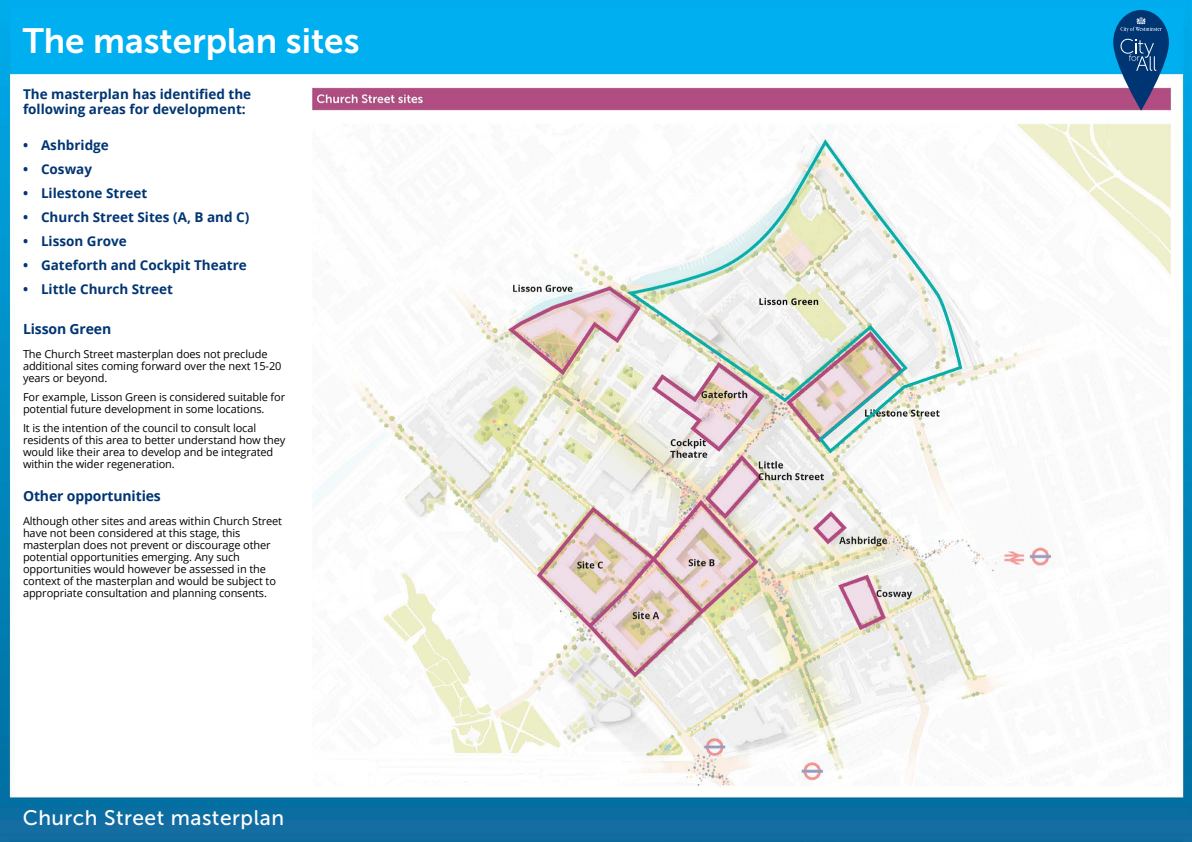
<style>
.page{position:relative;width:1192px;height:842px;background:#fff}
.page>*{position:absolute;margin:0;border:0;box-sizing:border-box;transform-origin:0 0}
.t1{font:35px "Museo Sans 700";color:#fff}
.t2{font:21px "Museo Sans 500";letter-spacing:.025em;color:#fff}
.t3{font:700 14px "Open Sans";letter-spacing:-.01em;color:#003573}
.t4{font:700 13.5px/14.5px "Open Sans";color:#003573}
.t5{font:11px/12px "Open Sans";letter-spacing:-.01em;color:#000}
</style>
<div class="page">
<img style="left:0;top:0;width:1192px;height:842px">
<svg style="left:1113px;top:10px;width:56px;height:101px;background:#3b5d93"></svg>
<h1 class="t1" style="left:23px;top:22px;width:338px">The masterplan sites</h1>
<p class="t4" style="left:23px;top:87px;width:230px">The masterplan has identified the following areas for development:</p>
<p class="t4" style="left:23px;top:138px;width:87px">• Ashbridge</p>
<p class="t4" style="left:23px;top:162px;width:71px">• Cosway</p>
<p class="t4" style="left:23px;top:186px;width:126px">• Lilestone Street</p>
<p class="t4" style="left:23px;top:210px;width:228px">• Church Street Sites (A, B and C)</p>
<p class="t4" style="left:23px;top:234px;width:105px">• Lisson Grove</p>
<p class="t4" style="left:23px;top:258px;width:225px">• Gateforth and Cockpit Theatre</p>
<p class="t4" style="left:23px;top:282px;width:152px">• Little Church Street</p>
<p class="t3" style="left:23px;top:319px;width:90px">Lisson Green</p>
<p class="t5" style="left:23px;top:347px;width:260px">The Church Street masterplan does not preclude additional sites coming forward over the next 15-20 years or beyond.</p>
<p class="t5" style="left:23px;top:391px;width:264px">For example, Lisson Green is considered suitable for potential future development in some locations.</p>
<p class="t5" style="left:23px;top:422px;width:264px">It is the intention of the council to consult local residents of this area to better understand how they would like their area to develop and be integrated within the wider regeneration.</p>
<p class="t3" style="left:23px;top:486px;width:139px">Other opportunities</p>
<p class="t5" style="left:23px;top:514px;width:261px">Although other sites and areas within Church Street have not been considered at this stage, this masterplan does not prevent or discourage other potential opportunities emerging. Any such opportunities would however be assessed in the context of the masterplan and would be subject to appropriate consultation and planning consents.</p>
<h2 class="t2" style="left:23px;top:806px;width:263px">Church Street masterplan</h2>
</div>
